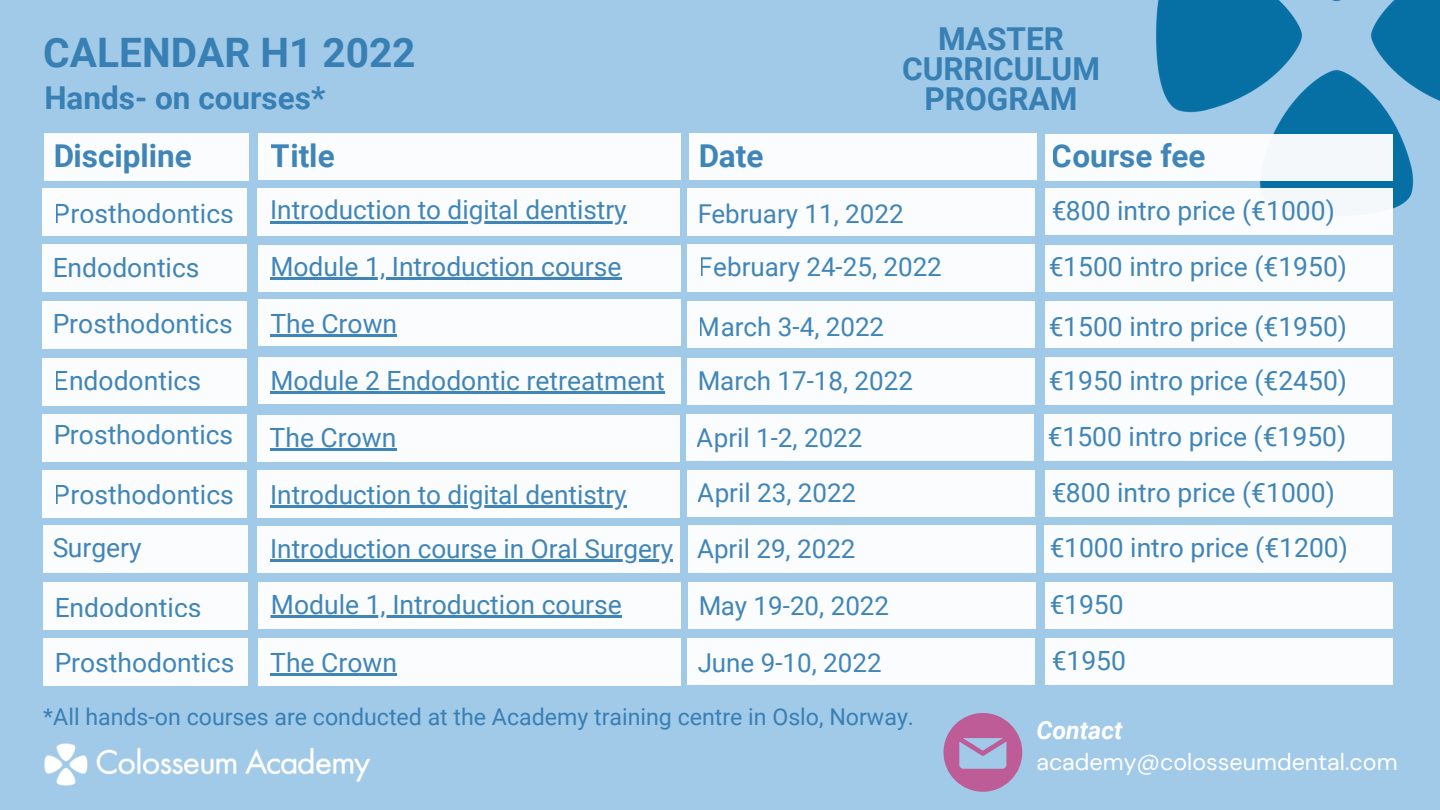
<style>
.page{position:relative;width:1440px;height:810px;background:#a1c9e8}
.page>*{position:absolute;margin:0;border:0;box-sizing:border-box;transform-origin:0 0}
.t1{font:700 40.6px "Roboto";color:#3880b4}
.t2{font:700 31.6px/30px "Roboto";color:#3880b4;text-align:center}
.t3{font:700 31.5px "Roboto";color:#3880b4}
.t4{font:26.5px "Roboto";color:#3880b4}
.t5{font:26.2px "Roboto";color:#3880b4}
.t6{font:26px "Roboto";color:#3880b4}
.t7{font:italic 700 25px "Roboto";color:#fff}
.t8{font:23.3px "DM Sans";color:#fff}
.t9{font:23.2px "Roboto";color:#3880b4}
</style>
<div class="page">
<img style="left:44px;top:743px;width:327px;height:43px">
<svg style="left:944px;top:713px;width:78px;height:79px"></svg>
<img style="left:1156px;top:0;width:284px;height:209px">
<div style="left:1045px;top:134px;width:348px;height:47px;background:#fff"></div>
<div style="left:44px;top:133px;width:205px;height:48px;background:#fff"></div>
<div style="left:689px;top:133px;width:348px;height:47px;background:#fff"></div>
<div style="left:42px;top:245px;width:205px;height:47px;background:#fff"></div>
<div style="left:687px;top:245px;width:348px;height:46px;background:#fff"></div>
<div style="left:42px;top:301px;width:205px;height:47px;background:#fff"></div>
<div style="left:687px;top:301px;width:348px;height:46px;background:#fff"></div>
<div style="left:42px;top:358px;width:205px;height:47px;background:#fff"></div>
<div style="left:687px;top:358px;width:348px;height:46px;background:#fff"></div>
<div style="left:43px;top:582px;width:205px;height:47px;background:#fff"></div>
<div style="left:688px;top:582px;width:348px;height:47px;background:#fff"></div>
<div style="left:42px;top:470px;width:205px;height:48px;background:#fff"></div>
<div style="left:687px;top:470px;width:348px;height:47px;background:#fff"></div>
<div style="left:43px;top:526px;width:205px;height:47px;background:#fff"></div>
<div style="left:688px;top:526px;width:348px;height:46px;background:#fff"></div>
<div style="left:258px;top:134px;width:423px;height:46px;background:#fff"></div>
<div style="left:258px;top:245px;width:422px;height:47px;background:#fff"></div>
<hr style="left:270px;top:277px;width:351px;height:2px;background:#3880b4">
<div style="left:257px;top:526px;width:423px;height:47px;background:#fff"></div>
<div style="left:257px;top:470px;width:423px;height:48px;background:#fff"></div>
<div style="left:258px;top:299px;width:422px;height:46px;background:#fff"></div>
<div style="left:258px;top:582px;width:423px;height:47px;background:#fff"></div>
<div style="left:258px;top:357px;width:422px;height:47px;background:#fff"></div>
<hr style="left:270px;top:391px;width:395px;height:2px;background:#3880b4">
<div style="left:1045px;top:245px;width:348px;height:47px;background:#fff"></div>
<div style="left:1045px;top:301px;width:348px;height:46px;background:#fff"></div>
<div style="left:1045px;top:358px;width:348px;height:46px;background:#fff"></div>
<div style="left:1045px;top:582px;width:348px;height:47px;background:#fff"></div>
<hr style="left:271px;top:615px;width:351px;height:2px;background:#3880b4">
<div style="left:1045px;top:470px;width:348px;height:47px;background:#fff"></div>
<div style="left:1044px;top:526px;width:348px;height:46px;background:#fff"></div>
<hr style="left:270px;top:334px;width:127px;height:3px;background:#3880b4">
<hr style="left:270px;top:559px;width:403px;height:2px;background:#3880b4">
<div style="left:43px;top:638px;width:205px;height:48px;background:#fff"></div>
<div style="left:687px;top:638px;width:348px;height:47px;background:#fff"></div>
<div style="left:258px;top:638px;width:423px;height:48px;background:#fff"></div>
<div style="left:1045px;top:638px;width:348px;height:47px;background:#fff"></div>
<div style="left:42px;top:189px;width:205px;height:47px;background:#fff"></div>
<div style="left:687px;top:189px;width:348px;height:46px;background:#fff"></div>
<div style="left:257px;top:189px;width:423px;height:47px;background:#fff"></div>
<hr style="left:270px;top:221px;width:357px;height:2px;background:#3880b4">
<div style="left:1045px;top:189px;width:348px;height:46px;background:#fff"></div>
<hr style="left:270px;top:673px;width:127px;height:2px;background:#3880b4">
<hr style="left:270px;top:505px;width:357px;height:3px;background:#3880b4">
<div style="left:42px;top:414px;width:204px;height:47px;background:#fff"></div>
<div style="left:686px;top:414px;width:348px;height:47px;background:#fff"></div>
<div style="left:1044px;top:414px;width:348px;height:47px;background:#fff"></div>
<div style="left:257px;top:415px;width:423px;height:47px;background:#fff"></div>
<hr style="left:270px;top:449px;width:126px;height:2px;background:#3880b4">
<p class="t1" style="left:43px;top:29px;width:374px">CALENDAR H1 2022</p>
<p class="t3" style="left:44px;top:80px;width:282px">Hands- on courses*</p>
<p class="t2" style="left:902px;top:25px;width:200px">MASTER<br>CURRICULUM<br>PROGRAM</p>
<p class="t3" style="left:53px;top:138px;width:140px">Discipline</p>
<p class="t3" style="left:1052px;top:138px;width:155px">Course fee</p>
<p class="t3" style="left:271px;top:138px;width:65px">Title</p>
<p class="t3" style="left:699px;top:138px;width:66px">Date</p>
<p class="t4" style="left:54px;top:198px;width:182px">Prosthodontics</p>
<p class="t5" style="left:270px;top:195px;width:358px">Introduction to digital dentistry</p>
<p class="t6" style="left:697px;top:199px;width:208px">February 11, 2022</p>
<p class="t4" style="left:1051px;top:196px;width:285px">€800 intro price (€1000)</p>
<p class="t4" style="left:53px;top:252px;width:149px">Endodontics</p>
<p class="t4" style="left:53px;top:308px;width:182px">Prosthodontics</p>
<p class="t4" style="left:270px;top:251px;width:353px">Module 1, Introduction course</p>
<p class="t4" style="left:270px;top:308px;width:128px">The Crown</p>
<p class="t6" style="left:699px;top:252px;width:244px">February 24-25, 2022</p>
<p class="t6" style="left:698px;top:311px;width:188px">March 3-4, 2022</p>
<p class="t4" style="left:1048px;top:251px;width:300px">€1500 intro price (€1950)</p>
<p class="t4" style="left:1048px;top:311px;width:300px">€1500 intro price (€1950)</p>
<p class="t4" style="left:54px;top:365px;width:149px">Endodontics</p>
<p class="t4" style="left:270px;top:365px;width:396px">Module 2 Endodontic retreatment</p>
<p class="t6" style="left:698px;top:366px;width:217px">March 17-18, 2022</p>
<p class="t4" style="left:1048px;top:365px;width:300px">€1950 intro price (€2450)</p>
<p class="t4" style="left:53px;top:420px;width:182px">Prosthodontics</p>
<p class="t4" style="left:270px;top:423px;width:128px">The Crown</p>
<p class="t6" style="left:697px;top:423px;width:167px">April 1-2, 2022</p>
<p class="t4" style="left:1048px;top:422px;width:300px">€1500 intro price (€1950)</p>
<p class="t4" style="left:54px;top:480px;width:182px">Prosthodontics</p>
<p class="t5" style="left:270px;top:480px;width:358px">Introduction to digital dentistry</p>
<p class="t6" style="left:698px;top:478px;width:160px">April 23, 2022</p>
<p class="t4" style="left:1051px;top:477px;width:285px">€800 intro price (€1000)</p>
<p class="t4" style="left:52px;top:533px;width:91px">Surgery</p>
<p class="t6" style="left:697px;top:534px;width:160px">April 29, 2022</p>
<p class="t4" style="left:1049px;top:533px;width:300px">€1000 intro price (€1200)</p>
<p class="t5" style="left:270px;top:533px;width:404px">Introduction course in Oral Surgery</p>
<p class="t4" style="left:55px;top:592px;width:149px">Endodontics</p>
<p class="t4" style="left:271px;top:589px;width:353px">Module 1, Introduction course</p>
<p class="t6" style="left:698px;top:590px;width:193px">May 19-20, 2022</p>
<p class="t4" style="left:1049px;top:589px;width:76px">€1950</p>
<p class="t4" style="left:54px;top:648px;width:182px">Prosthodontics</p>
<p class="t6" style="left:698px;top:648px;width:186px">June 9-10, 2022</p>
<p class="t4" style="left:1052px;top:645px;width:76px">€1950</p>
<p class="t4" style="left:270px;top:647px;width:128px">The Crown</p>
<p class="t9" style="left:43px;top:703px;width:872px">*All hands-on courses are conducted at the Academy training centre in Oslo, Norway.</p>
<p class="t7" style="left:1036px;top:715px;width:88px">Contact</p>
<p class="t8" style="left:1036px;top:747px;width:363px">academy@colosseumdental.com</p>
</div>
